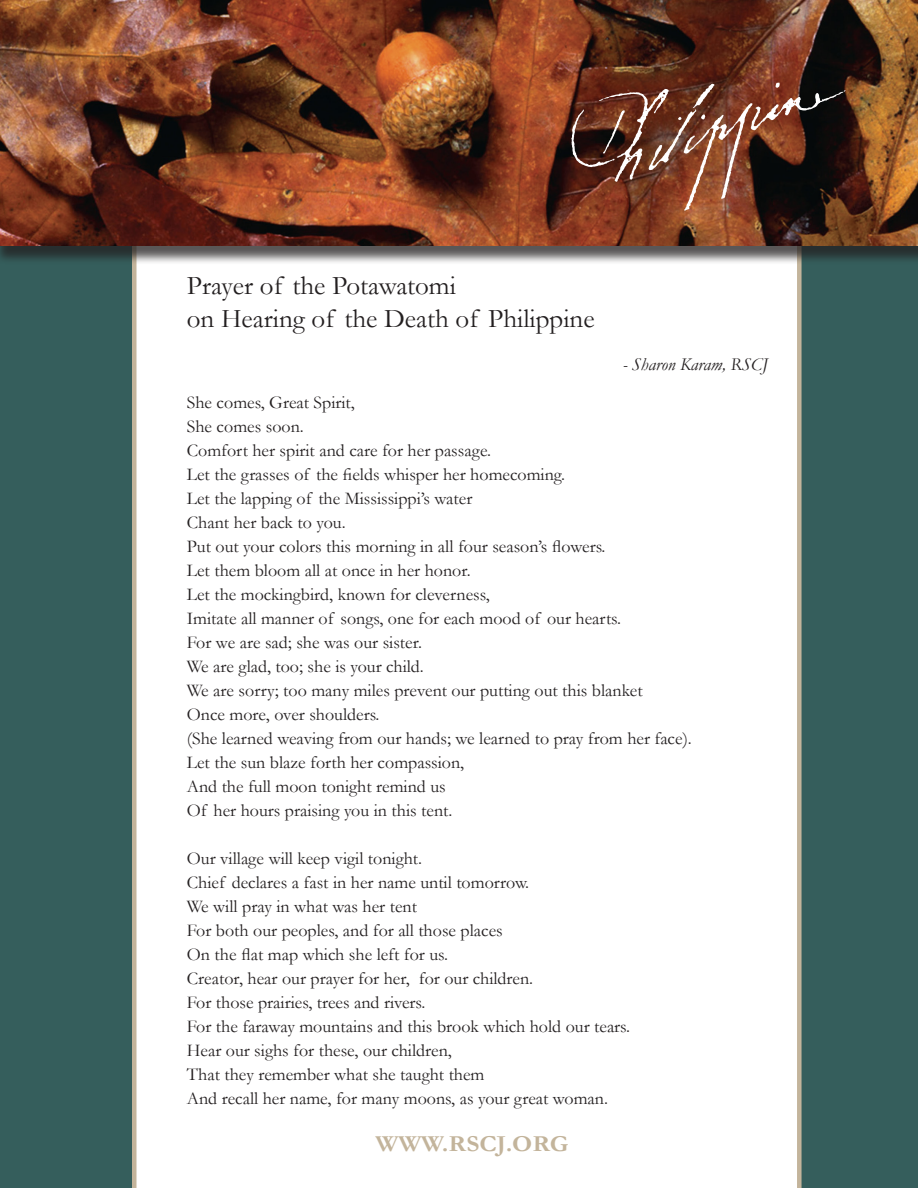
<style>
.page{position:relative;width:918px;height:1188px;background:#fff}
.page>*{position:absolute;margin:0;border:0;box-sizing:border-box;transform-origin:0 0}
.t1{font:27px "Garamond";color:#231f20}
.t2{font:700 22.95px "Garamond";color:#c3b49b;scale:1.11 1}
.t3{font:18px "Garamond";color:#231f20}
.t4{font:italic 18px "Garamond";color:#231f20}
</style>
<div class="page">
<div style="left:797px;top:265px;width:121px;height:923px;background:#355e5c"></div>
<div style="left:0;top:265px;width:136px;height:923px;background:#355e5c"></div>
<div style="left:0;top:0;width:918px;height:265px;background:#231f20;opacity:.75"></div>
<img style="left:0;top:0;width:918px;height:246px">
<img style="left:659px;top:83px;width:121px;height:25px">
<p class="t1" style="left:187px;top:268px;width:271px">Prayer of the Potawatomi</p>
<p class="t1" style="left:187px;top:300px;width:409px">on Hearing of the Death of Philippine</p>
<p class="t4" style="left:623px;top:352px;width:147px">- Sharon Karam, RSCJ</p>
<p class="t3" style="left:187px;top:390px;width:169px">She comes, Great Spirit,</p>
<p class="t3" style="left:187px;top:414px;width:119px">She comes soon.</p>
<p class="t3" style="left:187px;top:438px;width:306px">Comfort her spirit and care for her passage.</p>
<p class="t3" style="left:187px;top:462px;width:380px">Let the grasses of the fields whisper her homecoming.</p>
<p class="t3" style="left:187px;top:486px;width:287px">Let the lapping of the Mississippi’s water</p>
<p class="t3" style="left:187px;top:510px;width:160px">Chant her back to you.</p>
<p class="t3" style="left:187px;top:534px;width:420px">Put out your colors this morning in all four season’s flowers.</p>
<p class="t3" style="left:187px;top:558px;width:285px">Let them bloom all at once in her honor.</p>
<p class="t3" style="left:187px;top:582px;width:304px">Let the mockingbird, known for cleverness,</p>
<p class="t3" style="left:187px;top:606px;width:436px">Imitate all manner of songs, one for each mood of our hearts.</p>
<p class="t3" style="left:187px;top:630px;width:237px">For we are sad; she was our sister.</p>
<p class="t3" style="left:187px;top:654px;width:239px">We are glad, too; she is your child.</p>
<p class="t3" style="left:187px;top:678px;width:457px">We are sorry; too many miles prevent our putting out this blanket</p>
<p class="t3" style="left:187px;top:702px;width:194px">Once more, over shoulders.</p>
<p class="t3" style="left:187px;top:726px;width:507px">(She learned weaving from our hands; we learned to pray from her face).</p>
<p class="t3" style="left:187px;top:750px;width:279px">Let the sun blaze forth her compassion,</p>
<p class="t3" style="left:187px;top:774px;width:260px">And the full moon tonight remind us</p>
<p class="t3" style="left:187px;top:798px;width:267px">Of her hours praising you in this tent.</p>
<p class="t3" style="left:187px;top:846px;width:237px">Our village will keep vigil tonight.</p>
<p class="t3" style="left:187px;top:870px;width:344px">Chief declares a fast in her name until tomorrow.</p>
<p class="t3" style="left:187px;top:894px;width:232px">We will pray in what was her tent</p>
<p class="t3" style="left:187px;top:918px;width:317px">For both our peoples, and for all those places</p>
<p class="t3" style="left:187px;top:942px;width:263px">On the flat map which she left for us.</p>
<p class="t3" style="left:187px;top:966px;width:348px">Creator, hear our prayer for her, for our children.</p>
<p class="t3" style="left:187px;top:990px;width:240px">For those prairies, trees and rivers.</p>
<p class="t3" style="left:187px;top:1014px;width:445px">For the faraway mountains and this brook which hold our tears.</p>
<p class="t3" style="left:187px;top:1038px;width:266px">Hear our sighs for these, our children,</p>
<p class="t3" style="left:187px;top:1062px;width:299px">That they remember what she taught them</p>
<p class="t3" style="left:187px;top:1086px;width:423px">And recall her name, for many moons, as your great woman.</p>
<p class="t2" style="left:375px;top:1128px;width:175px">WWW.RSCJ.ORG</p>
</div>
